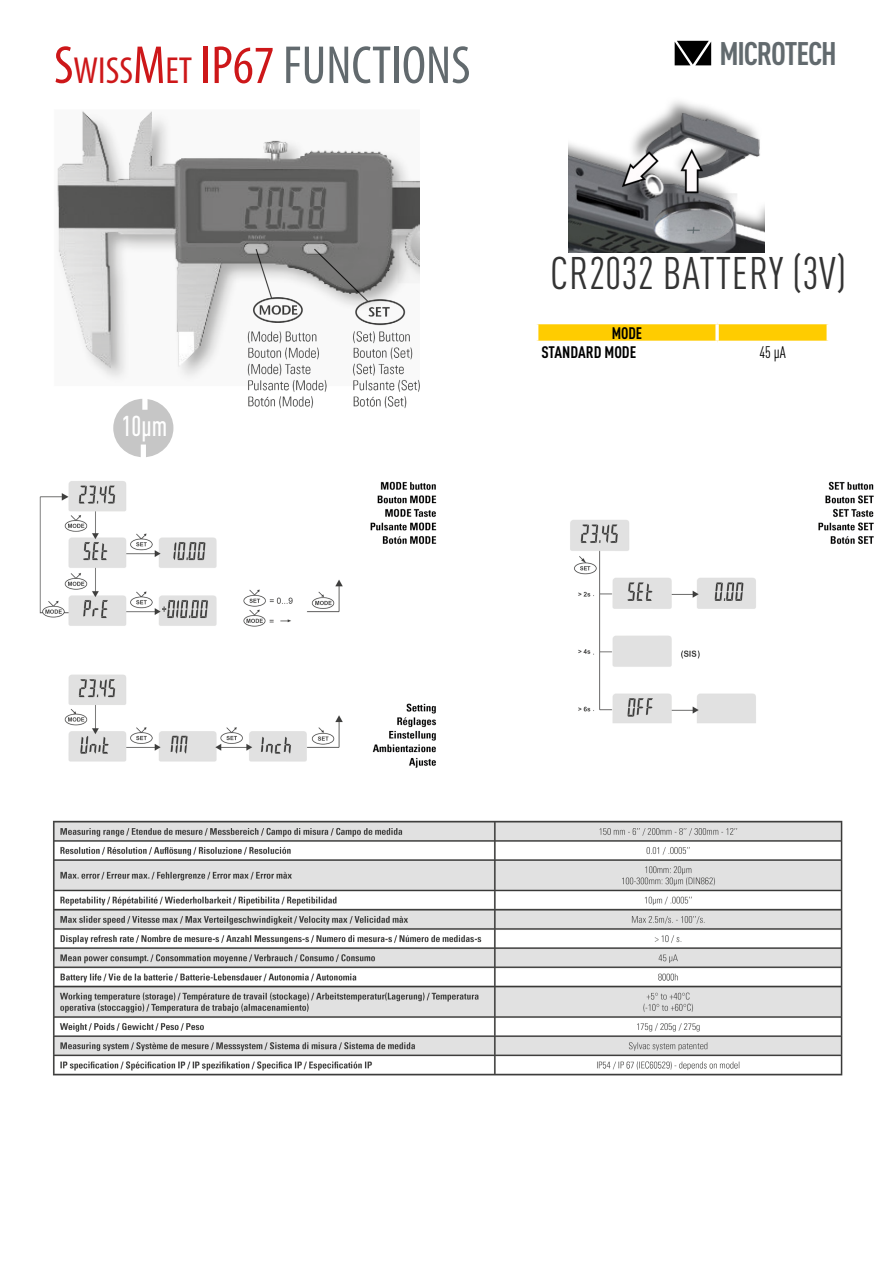
<style>
.page{position:relative;width:893px;height:1263px;background:#fff}
.page>*{position:absolute;margin:0;border:0;box-sizing:border-box;transform-origin:0 0}
.t1{font:condensed 54px "Myriad Pro";color:#626a6e}
.t2{font:condensed 45px "DIN Pro";letter-spacing:.01em;color:#333}
.t3{font:700 condensed 32.25px "DIN Pro";letter-spacing:-.04em;color:#626a6e}
.t4{font:500 condensed 28.35px "DIN Pro";color:#fff;scale:.91 1}
.t5{font:700 condensed 16.5px/19px "DIN Pro";color:#000;scale:.96 1}
.t6{font:condensed 16.5px "DIN Pro";color:#000;scale:.96 1}
.s1{color:#cd1719}
.s2{font-size:37.8px;color:#cd1719}
</style>
<div class="page">
<svg style="left:675px;top:41px;width:36px;height:24px"></svg>
<img style="left:39px;top:481px;width:835px;height:287px">
<img style="left:57px;top:111px;width:362px;height:299px">
<img style="left:568px;top:101px;width:196px;height:151px">
<svg style="left:538px;top:324px;width:289px;height:17px;background:#ffcd0a"></svg>
<svg style="left:715px;top:324px;width:4px;height:17px"></svg>
<div style="left:113px;top:399px;width:60px;height:58px;background:#c6c6c6;border-radius:50%"></div>
<div style="left:142px;top:389px;width:6px;height:21px;border:4px solid #fff"></div>
<div style="left:141px;top:444px;width:5px;height:21px;border:4px solid #fff"></div>
<img style="left:53px;top:820px;width:790px;height:256px">
<p class="t1" style="left:54px;top:33px;width:418px"><span class="s1">S</span><span class="s2">WISS</span><span class="s1">M</span><span class="s2">ET</span> <span class="s1">IP67</span> FUNCTIONS</p>
<p class="t4" style="left:122px;top:405px;width:51px">10μm</p>
<p class="t3" style="left:720px;top:30px;width:119px">MICROTECH</p>
<p class="t2" style="left:550px;top:241px;width:297px">CR2032 BATTERY (3V)</p>
<p class="t5" style="left:541px;top:322px;width:106px;text-indent:70px">MODE<br>STANDARD MODE</p>
<p class="t6" style="left:759px;top:340px;width:29px">45 μA</p>
</div>
